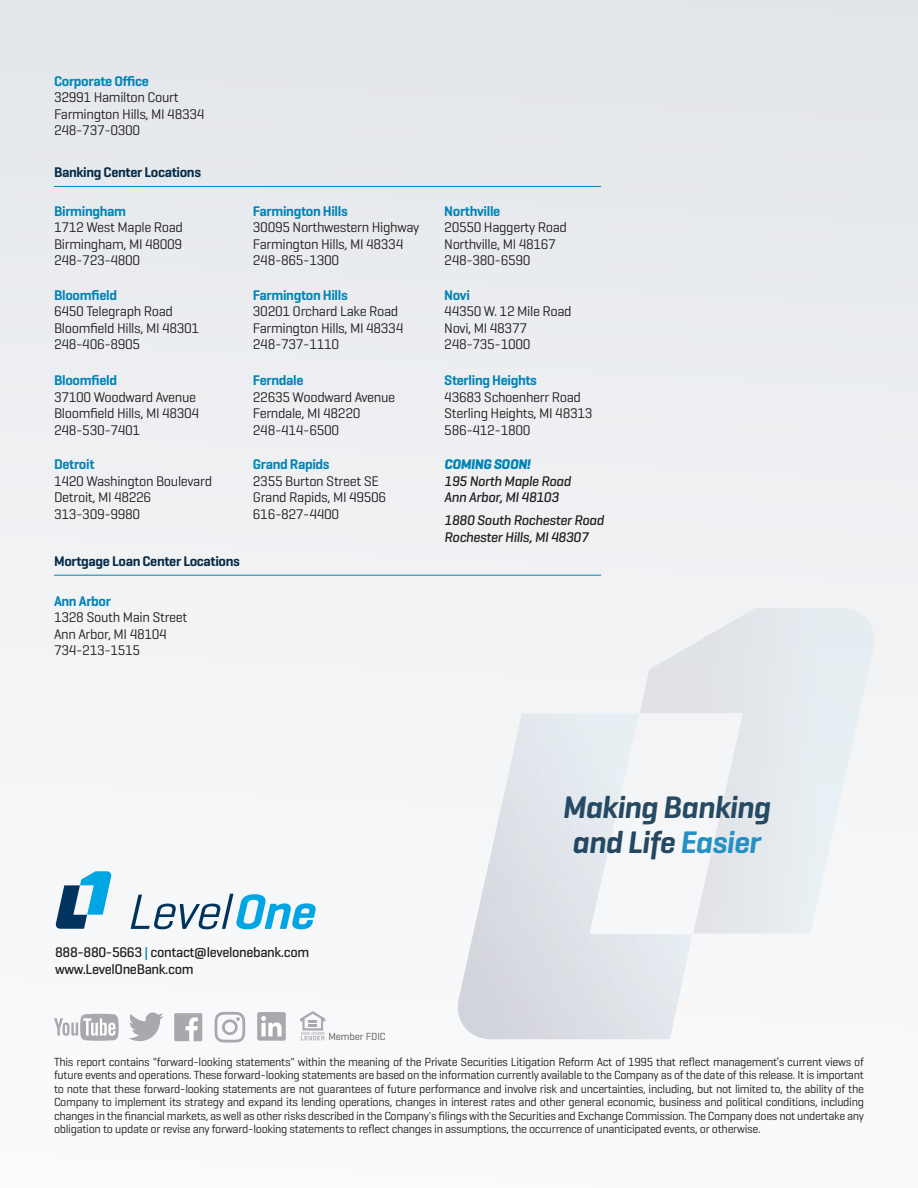
<style>
.page{position:relative;width:918px;height:1188px;background:#eef0f2}
.page>*{position:absolute;margin:0;border:0;box-sizing:border-box;transform-origin:0 0}
.t1{font:italic 600 31.65px/34px "Geogrotesque";letter-spacing:-.02em;color:#002b49;text-align:center}
.t2{font:14.25px/16.5px "Geogrotesque";letter-spacing:-.025em;color:#231f20}
.t3{font:600 14.25px "Geogrotesque";letter-spacing:-.025em;color:#0084b7}
.t4{font:italic 500 14.25px/16.5px "Geogrotesque";letter-spacing:-.025em;color:#231f20}
.t5{font:500 14.25px/16.5px "Geogrotesque";letter-spacing:-.025em;color:#231f20}
.t6{font:600 14.25px "Geogrotesque";letter-spacing:-.025em;color:#042a47}
.t7{font:italic 700 14.25px "Geogrotesque";letter-spacing:-.025em;color:#0084b7}
.t8{font:12px/13.5px "Geogrotesque";letter-spacing:-.025em;color:#231f20;text-align:justify}
.t9{font:10.5px "Geogrotesque";letter-spacing:-.01em;color:#57585a}
.s1{color:#0084b7}
.s2{color:#0084c2}
</style>
<div class="page">
<svg style="left:55px;top:871px;width:57px;height:58px"></svg>
<svg style="left:131px;top:894px;width:185px;height:35px"></svg>
<svg style="left:129px;top:1013px;width:34px;height:28px"></svg>
<div style="left:174px;top:1013px;width:28px;height:28px;background:#a8a9ad;border-radius:2px"></div>
<svg style="left:186px;top:1017px;width:12px;height:24px"></svg>
<svg style="left:215px;top:1012px;width:30px;height:30px"></svg>
<svg style="left:54px;top:1014px;width:65px;height:27px"></svg>
<div style="left:257px;top:1012px;width:29px;height:29px;background:#a8a9ad;border-radius:2px"></div>
<svg style="left:261px;top:1016px;width:21px;height:20px"></svg>
<svg style="left:300px;top:1011px;width:25px;height:29px"></svg>
<hr style="left:54px;top:186px;width:547px;height:1px;background:#0084b7">
<hr style="left:54px;top:575px;width:547px;height:1px;background:#0084b7">
<p class="t3" style="left:54px;top:72px;width:96px">Corporate Office</p>
<p class="t2" style="left:54px;top:89px;width:152px">32991 Hamilton Court<br>Farmington Hills, MI 48334<br>248-737-0300</p>
<p class="t6" style="left:54px;top:164px;width:149px">Banking Center Locations</p>
<p class="t3" style="left:54px;top:202px;width:74px">Birmingham</p>
<p class="t2" style="left:54px;top:219px;width:131px;text-align:justify">1712 West Maple Road Birmingham, MI 48009<br>248-723-4800</p>
<p class="t3" style="left:54px;top:286px;width:65px">Bloomfield</p>
<p class="t2" style="left:54px;top:303px;width:147px">6450 Telegraph Road<br>Bloomfield Hills, MI 48301<br>248-406-8905</p>
<p class="t3" style="left:54px;top:371px;width:65px">Bloomfield</p>
<p class="t2" style="left:54px;top:388px;width:147px">37100 Woodward Avenue<br>Bloomfield Hills, MI 48304<br>248-530-7401</p>
<p class="t3" style="left:54px;top:456px;width:42px">Detroit</p>
<p class="t2" style="left:54px;top:472px;width:160px">1420 Washington Boulevard<br>Detroit, MI 48226<br>313-309-9980</p>
<p class="t3" style="left:253px;top:202px;width:96px">Farmington Hills</p>
<p class="t2" style="left:253px;top:219px;width:168px">30095 Northwestern Highway<br>Farmington Hills, MI 48334<br>248-865-1300</p>
<p class="t3" style="left:253px;top:286px;width:96px">Farmington Hills</p>
<p class="t2" style="left:253px;top:303px;width:152px">30201 Orchard Lake Road<br>Farmington Hills, MI 48334<br>248-737-1110</p>
<p class="t3" style="left:253px;top:371px;width:52px">Ferndale</p>
<p class="t2" style="left:253px;top:388px;width:144px">22635 Woodward Avenue<br>Ferndale, MI 48220<br>248-414-6500</p>
<p class="t3" style="left:253px;top:456px;width:78px">Grand Rapids</p>
<p class="t2" style="left:253px;top:472px;width:135px">2355 Burton Street SE<br>Grand Rapids, MI 49506<br>616-827-4400</p>
<p class="t6" style="left:54px;top:552px;width:187px">Mortgage Loan Center Locations</p>
<p class="t3" style="left:54px;top:592px;width:59px">Ann Arbor</p>
<p class="t2" style="left:54px;top:609px;width:135px">1328 South Main Street<br>Ann Arbor, MI 48104<br>734-213-1515</p>
<p class="t3" style="left:444px;top:202px;width:58px">Northville</p>
<p class="t2" style="left:444px;top:219px;width:124px">20550 Haggerty Road<br>Northville, MI 48167<br>248-380-6590</p>
<p class="t3" style="left:444px;top:286px;width:27px">Novi</p>
<p class="t2" style="left:444px;top:303px;width:129px">44350 W. 12 Mile Road<br>Novi, MI 48377<br>248-735-1000</p>
<p class="t3" style="left:444px;top:371px;width:94px">Sterling Heights</p>
<p class="t2" style="left:444px;top:388px;width:150px">43683 Schoenherr Road<br>Sterling Heights, MI 48313<br>586-412-1800</p>
<p class="t7" style="left:444px;top:456px;width:88px">COMING SOON!</p>
<p class="t4" style="left:444px;top:472px;width:128px">195 North Maple Road<br>Ann Arbor, MI 48103</p>
<p class="t4" style="left:444px;top:512px;width:161px">1880 South Rochester Road<br>Rochester Hills, MI 48307</p>
<p class="t5" style="left:55px;top:944px;width:256px">888-880-5663 <span class="s1">|</span> contact@levelonebank.com www.LevelOneBank.com</p>
<h1 class="t1" style="left:562px;top:790px;width:210px">Making Banking and Life <span class="s2">Easier</span></h1>
<p class="t9" style="left:328px;top:1030px;width:59px">Member FDIC</p>
<p class="t8" style="left:54px;top:1055px;width:812px">This report contains "forward-looking statements" within the meaning of the Private Securities Litigation Reform Act of 1995 that reflect management’s current views of future events and operations. These forward-looking statements are based on the information currently available to the Company as of the date of this release. It is important to note that these forward-looking statements are not guarantees of future performance and involve risk and uncertainties, including, but not limited to, the ability of the Company to implement its strategy and expand its lending operations, changes in interest rates and other general economic, business and political conditions, including changes in the financial markets, as well as other risks described in the Company's filings with the Securities and Exchange Commission. The Company does not undertake any obligation to update or revise any forward-looking statements to reflect changes in assumptions, the occurrence of unanticipated events, or otherwise.</p>
</div>
